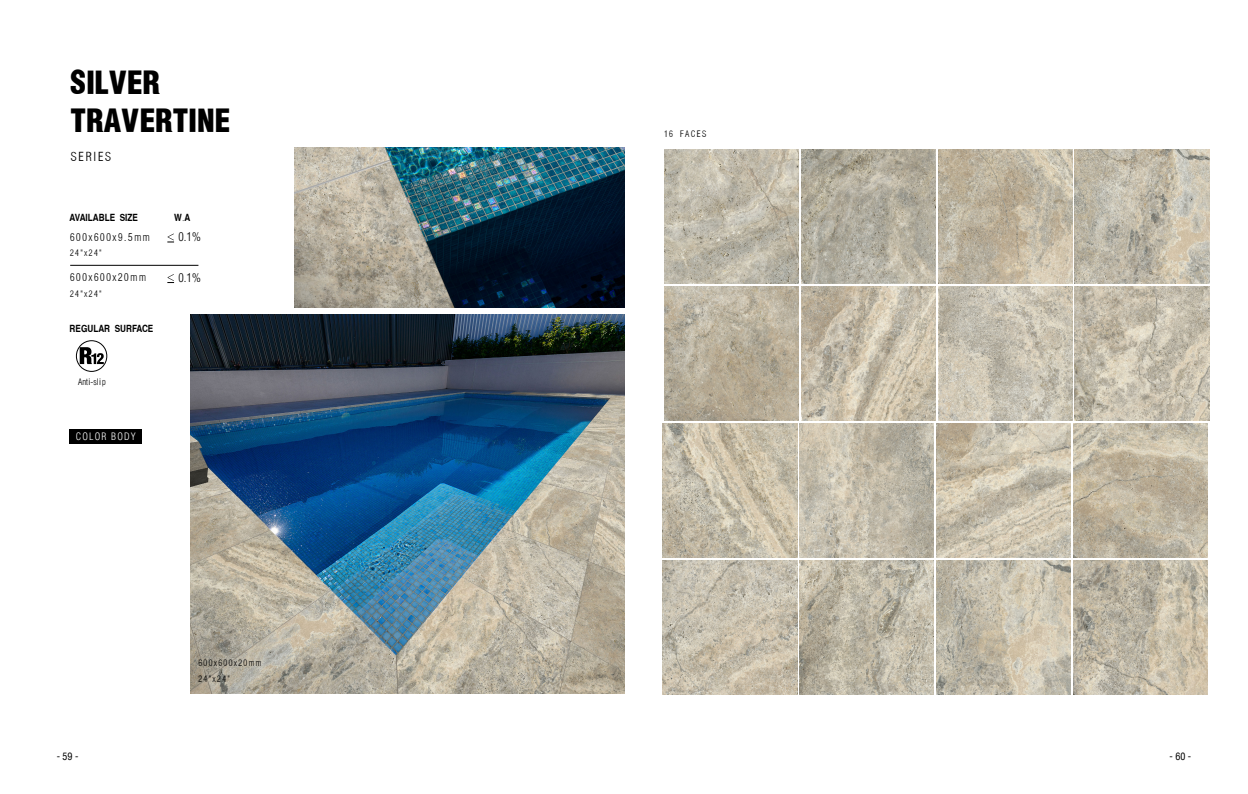
<style>
.page{position:relative;width:1248px;height:794px;background:#fff}
.page>*{position:absolute;margin:0;border:0;box-sizing:border-box;transform-origin:0 0}
.t1{font:35px/38px "Helvetica Condensed Black Se";color:#000}
.t2{font:14px "Helvetica Condensed Light Li";letter-spacing:.12em;color:#000}
.t3{font:12px "Helvetica Condensed Light Li";letter-spacing:.12em;color:#000}
.t4{font:300 condensed 12px "Helvetica";color:#000}
.t5{font:10px/16.2px "Helvetica Condensed Light Li";letter-spacing:.12em;color:#000}
.t6{font:700 condensed 10px "Helvetica";color:#000}
.t7{font:300 condensed 10px "Helvetica";letter-spacing:.12em;color:#fff}
.t8{font:condensed 10px "Helvetica";color:#000}
.s1{font-family:"Adobe Song Std";font-weight:300;font-stretch:normal}
</style>
<div class="page">
<img style="left:295px;top:148px;width:329px;height:160px">
<img style="left:191px;top:315px;width:433px;height:378px">
<div style="left:70px;top:429px;width:72px;height:14px;background:#000"></div>
<img style="left:801px;top:286px;width:134px;height:134px">
<img style="left:938px;top:286px;width:134px;height:134px">
<img style="left:1074px;top:286px;width:134px;height:134px">
<img style="left:801px;top:149px;width:134px;height:134px">
<img style="left:938px;top:149px;width:134px;height:134px">
<img style="left:1074px;top:149px;width:134px;height:134px">
<img style="left:664px;top:286px;width:134px;height:134px">
<img style="left:664px;top:149px;width:134px;height:134px">
<img style="left:936px;top:423px;width:134px;height:134px">
<img style="left:799px;top:423px;width:134px;height:134px">
<img style="left:662px;top:423px;width:135px;height:134px">
<img style="left:936px;top:560px;width:134px;height:134px">
<img style="left:799px;top:560px;width:134px;height:134px">
<img style="left:662px;top:560px;width:135px;height:134px">
<img style="left:1073px;top:423px;width:134px;height:134px">
<img style="left:1073px;top:560px;width:134px;height:134px">
<div style="left:76px;top:340px;width:31px;height:31px;border:1px solid #000;border-radius:50%"></div>
<svg style="left:80px;top:347px;width:24px;height:17px"></svg>
<svg style="left:167px;top:233px;width:7px;height:10px"></svg>
<svg style="left:167px;top:274px;width:7px;height:9px"></svg>
<hr style="left:70px;top:265px;width:128px;height:1px;background:#000">
<h1 class="t1" style="left:71px;top:66px;width:161px">SILVER<br>TRAVERTINE</h1>
<h2 class="t2" style="left:71px;top:151px;width:42px">SERIES</h2>
<p class="t6" style="left:70px;top:211px;width:70px">AVAILABLE SIZE</p>
<p class="t6" style="left:174px;top:211px;width:18px">W<span class="s1">.</span>A</p>
<p class="t3" style="left:70px;top:232px;width:81px">600x600x9.5mm</p>
<p class="t3" style="left:70px;top:273px;width:77px">600x600x20mm</p>
<p class="t5" style="left:70px;top:245px;width:33px">24"x24"</p>
<p class="t5" style="left:70px;top:286px;width:33px">24"x24"</p>
<p class="t6" style="left:70px;top:322px;width:85px">REGULAR SURFACE</p>
<p class="t5" style="left:78px;top:374px;width:30px">Anti-sli p</p>
<p class="t7" style="left:72px;top:430px;width:53px">FUL BODY</p>
<p class="t7" style="left:76px;top:430px;width:62px">COLOR BODY</p>
<p class="t4" style="left:178px;top:229px;width:24px">0.1%</p>
<p class="t4" style="left:178px;top:270px;width:24px">0.1%</p>
<p class="t5" style="left:198px;top:655px;width:65px">600x600x20mm<br>24"x24"</p>
<p class="t5" style="left:664px;top:126px;width:44px">16 FACES</p>
<p class="t8" style="left:57px;top:749px;width:23px">- 59 -</p>
<p class="t8" style="left:1169px;top:749px;width:23px">- 60 -</p>
</div>
